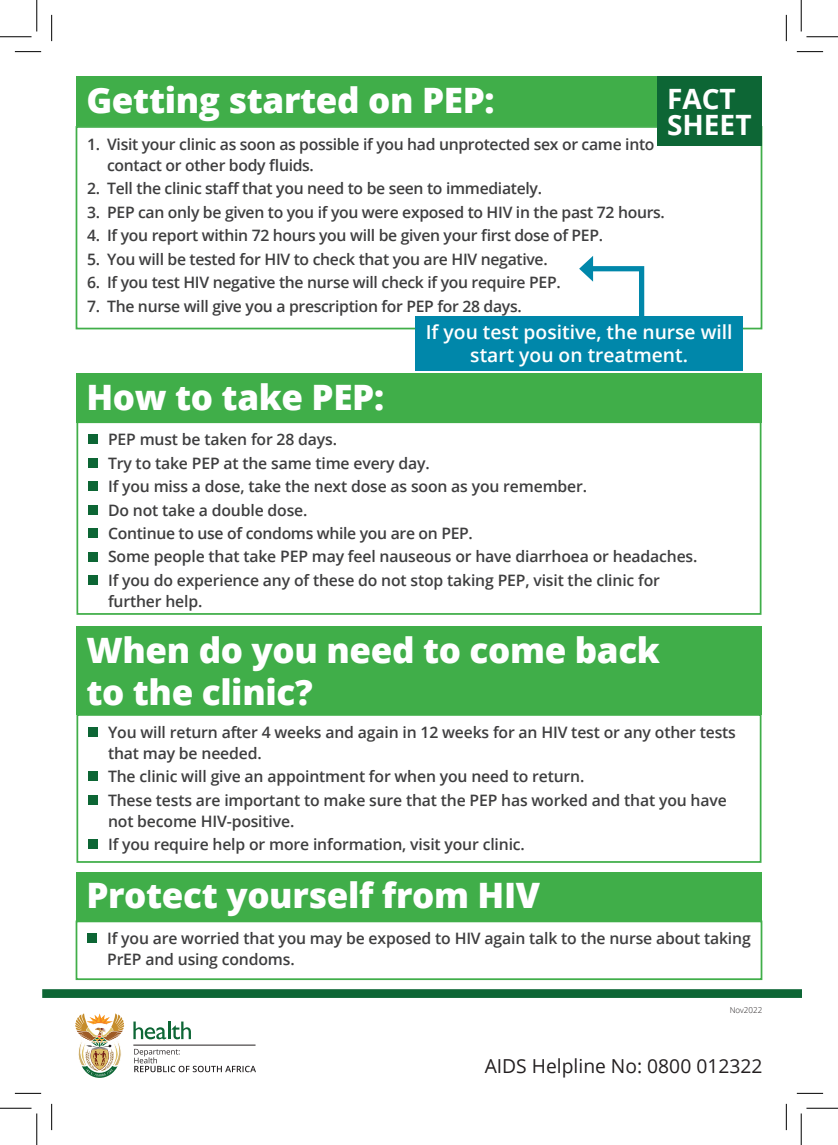
<style>
.page{position:relative;width:838px;height:1145px;background:#fff}
.page>*{position:absolute;margin:0;border:0;box-sizing:border-box;transform-origin:0 0}
.t1{font:800 35px/42px "Open Sans";letter-spacing:-.01em;color:#fff}
.t2{font:700 28px/26.2px "Open Sans";color:#fff}
.t3{font:600 19.25px/22.8px "Open Sans";color:#fff;text-align:center}
.t4{font:19.25px "Open Sans";color:#231f20}
.t5{font:600 15.75px/23.4px "Open Sans";letter-spacing:-.01em;color:#3e3e3f}
.t6{font:300 8.05px "Open Sans";color:#231f20}
</style>
<div class="page">
<div style="left:76px;top:76px;width:685px;height:50px;background:#40ae49"></div>
<div style="left:76px;top:374px;width:685px;height:49px;background:#40ae49"></div>
<div style="left:76px;top:626px;width:685px;height:89px;background:#40ae49"></div>
<div style="left:76px;top:872px;width:685px;height:49px;background:#40ae49"></div>
<svg style="left:75px;top:1013px;width:49px;height:65px"></svg>
<svg style="left:133px;top:1022px;width:58px;height:17px"></svg>
<hr style="left:133px;top:1045px;width:122px;height:1px;background:#231f20">
<svg style="left:134px;top:1049px;width:122px;height:23px"></svg>
<div style="left:42px;top:989px;width:759px;height:9px;background:#0d6635"></div>
<div style="left:88px;top:727px;width:10px;height:10px;background:#0d6635"></div>
<div style="left:88px;top:771px;width:10px;height:10px;background:#0d6635"></div>
<div style="left:88px;top:795px;width:10px;height:10px;background:#0d6635"></div>
<div style="left:88px;top:839px;width:10px;height:10px;background:#0d6635"></div>
<div style="left:76px;top:714px;width:685px;height:149px;border:2px solid #40ae49"></div>
<div style="left:88px;top:434px;width:10px;height:10px;background:#0d6635"></div>
<div style="left:88px;top:458px;width:10px;height:10px;background:#0d6635"></div>
<div style="left:88px;top:481px;width:10px;height:10px;background:#0d6635"></div>
<div style="left:88px;top:505px;width:10px;height:10px;background:#0d6635"></div>
<div style="left:88px;top:528px;width:10px;height:10px;background:#0d6635"></div>
<div style="left:88px;top:552px;width:10px;height:10px;background:#0d6635"></div>
<div style="left:88px;top:575px;width:10px;height:10px;background:#0d6635"></div>
<div style="left:76px;top:421px;width:685px;height:194px;border:2px solid #40ae49"></div>
<div style="left:87px;top:933px;width:10px;height:10px;background:#0d6635"></div>
<div style="left:76px;top:921px;width:686px;height:59px;border:2px solid #40ae49"></div>
<div style="left:76px;top:126px;width:686px;height:203px;border:2px solid #40ae49"></div>
<div style="left:415px;top:316px;width:327px;height:55px;background:#0087aa"></div>
<svg style="left:579px;top:256px;width:66px;height:60px"></svg>
<div style="left:657px;top:76px;width:104px;height:70px;background:#0d6635"></div>
<svg style="left:15px;top:51px;width:26px;height:1px"></svg>
<svg style="left:796px;top:51px;width:27px;height:1px"></svg>
<svg style="left:15px;top:1093px;width:26px;height:1px"></svg>
<svg style="left:796px;top:1093px;width:27px;height:1px"></svg>
<svg style="left:51px;top:15px;width:1px;height:26px"></svg>
<svg style="left:51px;top:1104px;width:1px;height:26px"></svg>
<svg style="left:786px;top:15px;width:1px;height:26px"></svg>
<svg style="left:786px;top:1104px;width:1px;height:26px"></svg>
<hr style="left:0;top:36px;width:32px;height:1px;background:#000">
<hr style="left:806px;top:36px;width:31px;height:1px;background:#000">
<hr style="left:0;top:1108px;width:32px;height:1px;background:#000">
<hr style="left:806px;top:1108px;width:31px;height:1px;background:#000">
<hr style="left:36px;top:0;width:1px;height:31px;background:#000">
<hr style="left:36px;top:1113px;width:1px;height:32px;background:#000">
<hr style="left:800px;top:0;width:1px;height:31px;background:#000">
<hr style="left:800px;top:1113px;width:1px;height:32px;background:#000">
<h1 class="t1" style="left:86px;top:78px;width:409px">Getting started on PEP:</h1>
<h2 class="t2" style="left:667px;top:85px;width:86px">FACT<br>SHEET</h2>
<p class="t5" style="left:107px;top:133px;width:549px;line-height:21px;text-indent:-20px">1. Visit your clinic as soon as possible if you had unprotected sex or came into contact or other body fluids.</p>
<p class="t5" style="left:87px;top:176px;width:456px">2. Tell the clinic staff that you need to be seen to immediately.</p>
<p class="t5" style="left:87px;top:200px;width:579px">3. PEP can only be given to you if you were exposed to HIV in the past 72 hours.</p>
<p class="t5" style="left:87px;top:223px;width:517px">4. If you report within 72 hours you will be given your first dose of PEP.</p>
<p class="t5" style="left:87px;top:247px;width:462px">5. You will be tested for HIV to check that you are HIV negative.</p>
<p class="t5" style="left:87px;top:270px;width:475px">6. If you test HIV negative the nurse will check if you require PEP.</p>
<p class="t5" style="left:87px;top:294px;width:436px">7. The nurse will give you a prescription for PEP for 28 days.</p>
<p class="t3" style="left:425px;top:321px;width:308px">If you test positive, the nurse will start you on treatment.</p>
<h1 class="t1" style="left:86px;top:375px;width:299px">How to take PEP:</h1>
<p class="t5" style="left:108px;top:427px;width:591px">PEP must be taken for 28 days.<br>Try to take PEP at the same time every day.<br>If you miss a dose, take the next dose as soon as you remember.<br>Do not take a double dose.<br>Continue to use of condoms while you are on PEP.<br>Some people that take PEP may feel nauseous or have diarrhoea or headaches.<br>If you do experience any of these do not stop taking PEP, visit the clinic for</p>
<p class="t5" style="left:108px;top:589px;width:96px">further help.</p>
<h1 class="t1" style="left:86px;top:628px;width:575px">When do you need to come back to the clinic?</h1>
<p class="t5" style="left:108px;top:721px;width:629px;line-height:21px">You will return after 4 weeks and again in 12 weeks for an HIV test or any other tests that may be needed.</p>
<p class="t5" style="left:108px;top:764px;width:620px">The clinic will give an appointment for when you need to return.<br>These tests are important to make sure that the PEP has worked and that you have</p>
<p class="t5" style="left:108px;top:809px;width:418px">not become HIV-positive.<br>If you require help or more information, visit your clinic.</p>
<h1 class="t1" style="left:86px;top:873px;width:455px">Protect yourself from HIV</h1>
<p class="t5" style="left:107px;top:928px;width:645px;line-height:21px">If you are worried that you may be exposed to HIV again talk to the nurse about taking<br>PrEP and using condoms.</p>
<p class="t6" style="left:729px;top:1005px;width:34px">Nov2022</p>
<p class="t4" style="left:484px;top:1053px;width:279px">AIDS Helpline No: 0800 012322</p>
</div>
